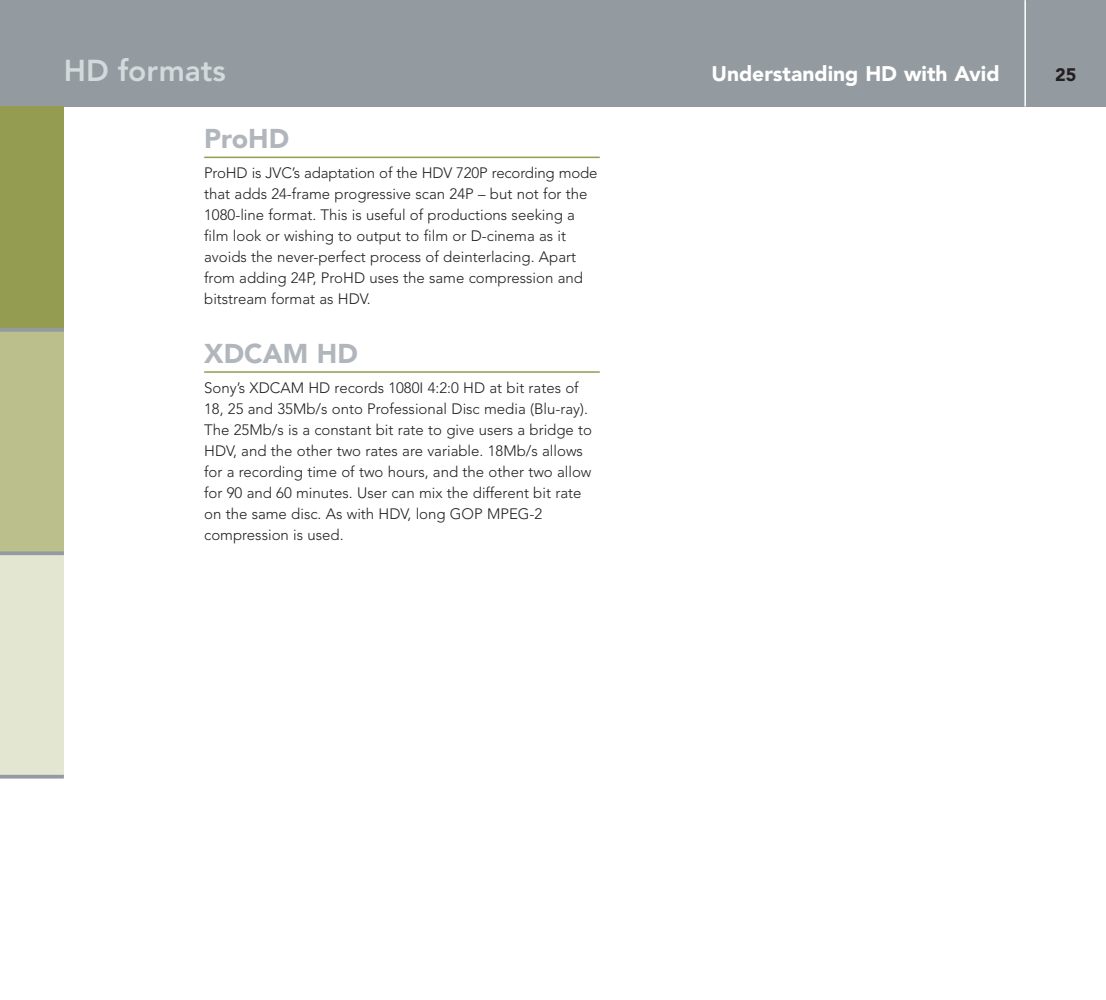
<style>
.page{position:relative;width:1106px;height:1000px;background:#fff}
.page>*{position:absolute;margin:0;border:0;box-sizing:border-box;transform-origin:0 0}
.t1{font:800 30px "Avenir";color:#d4d9dc}
.t2{font:900 27px "Avenir";color:#b0b6bb}
.t3{font:900 21px "Avenir";color:#fff}
.t4{font:900 18px "Avenir";color:#231f20}
.t5{font:300 15px/21px "Avenir";color:#231f20}
</style>
<div class="page">
<div style="left:0;top:0;width:1106px;height:106px;background:#939ba1"></div>
<div style="left:0;top:553px;width:64px;height:223px;background:#e3e6d1"></div>
<div style="left:0;top:330px;width:64px;height:223px;background:#babf8c"></div>
<div style="left:0;top:106px;width:64px;height:224px;background:#949c51"></div>
<hr style="left:0;top:328px;width:64px;height:4px;background:#939ba1">
<svg style="left:0;top:551px;width:64px;height:4px"></svg>
<svg style="left:0;top:774px;width:64px;height:4px"></svg>
<hr style="left:1024px;top:0;width:1px;height:106px;background:#fff">
<hr style="left:204px;top:156px;width:396px;height:2px;background:#949c51">
<hr style="left:204px;top:371px;width:396px;height:1px;background:#949c51">
<h1 class="t1" style="left:64px;top:58px;width:164px">HD formats</h1>
<h3 class="t3" style="left:711px;top:65px;width:290px">Understanding HD with Avid</h3>
<p class="t4" style="left:1055px;top:67px;width:23px">25</p>
<h2 class="t2" style="left:204px;top:128px;width:86px">ProHD</h2>
<p class="t5" style="left:204px;top:163px;width:395px">ProHD is JVC’s adaptation of the HDV 720P recording mode that adds 24-frame progressive scan 24P – but not for the 1080-line format. This is useful of productions seeking a film look or wishing to output to film or D-cinema as it avoids the never-perfect process of deinterlacing. Apart from adding 24P, ProHD uses the same compression and bitstream format as HDV.</p>
<h2 class="t2" style="left:204px;top:342px;width:155px">XDCAM HD</h2>
<p class="t5" style="left:204px;top:378px;width:389px">Sony’s XDCAM HD records 1080I 4:2:0 HD at bit rates of 18, 25 and 35Mb/s onto Professional Disc media (Blu-ray).<br>The 25Mb/s is a constant bit rate to give users a bridge to HDV, and the other two rates are variable. 18Mb/s allows for a recording time of two hours, and the other two allow for 90 and 60 minutes. User can mix the different bit rate on the same disc. As with HDV, long GOP MPEG-2 compression is used.</p>
</div>
